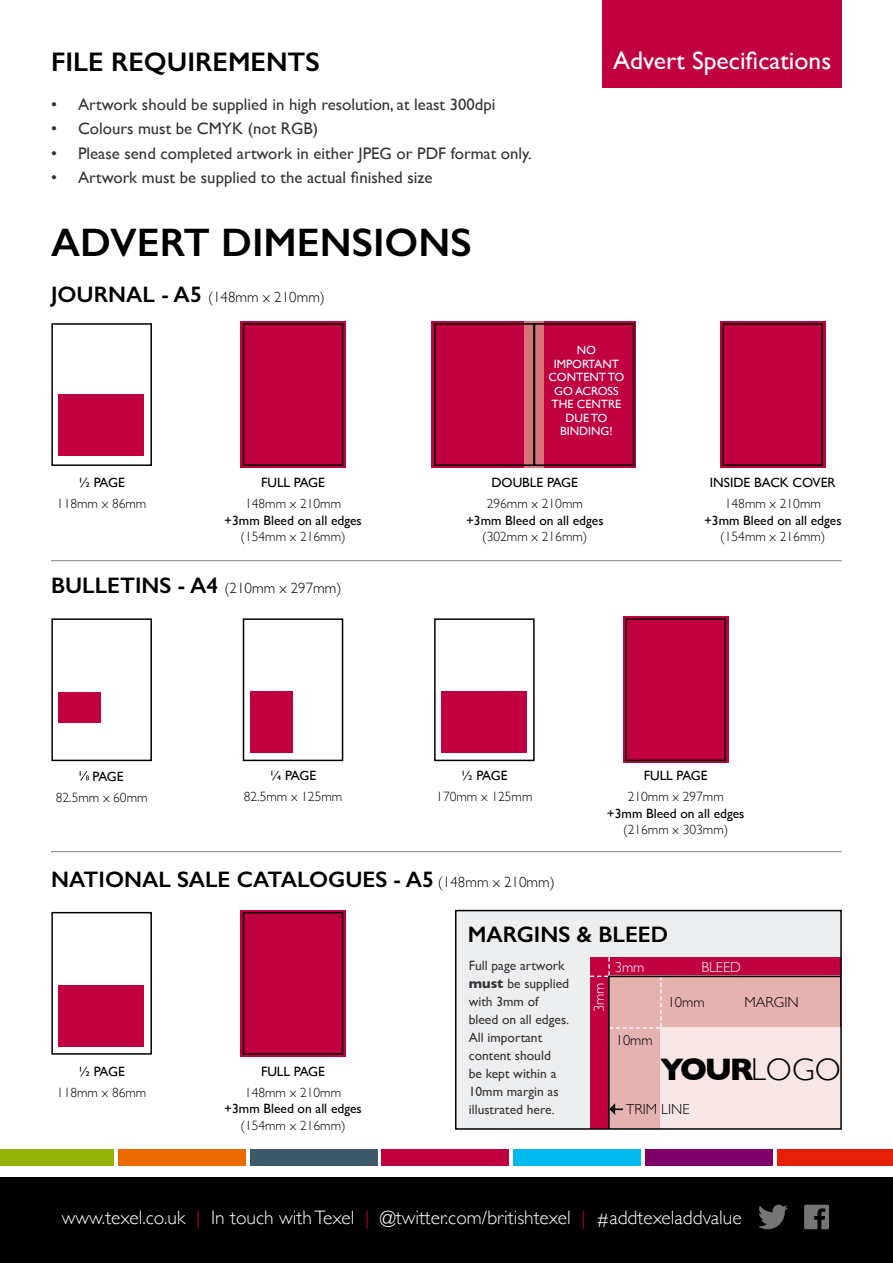
<style>
.page{position:relative;width:893px;height:1263px;background:#fff}
.page>*{position:absolute;margin:0;border:0;box-sizing:border-box;transform-origin:0 0}
.t1{font:600 39.9px "Gill Sans";color:#000}
.t2{font:700 31.65px "Gill Sans";color:#000}
.t3{font:600 27px "Gill Sans";color:#000}
.t4{font:25.5px "Gill Sans";color:#fff}
.t5{font:600 22.5px "Gill Sans";color:#000}
.t6{font:300 19.35px "Gill Sans";color:#fff}
.t7{font:16.8px "Gill Sans";color:#373437}
.t8{font:300 15px "Gill Sans";color:#000}
.t9{font:300 14.55px "Gill Sans";color:#000}
.t10{font:300 14.55px "Gill Sans";color:#fff}
.t11{font:300 13.5px "Gill Sans";color:#000}
.t12{font:13.5px "Gill Sans";color:#000}
.t13{font:13.5px/18px "Gill Sans";color:#373437}
.t14{font:12px/13.5px "Gill Sans";color:#fff;text-align:center}
.s1{font-weight:600;font-size:22.5px}
.s2{font-weight:300;font-size:15px}
.s3{font-weight:700}
.s4{font-weight:300}
.s5{color:#c0003f}
</style>
<div class="page">
<div style="left:0;top:1177px;width:893px;height:86px;background:#000"></div>
<svg style="left:758px;top:1205px;width:30px;height:24px"></svg>
<svg style="left:804px;top:1205px;width:25px;height:24px"></svg>
<div style="left:646px;top:1149px;width:127px;height:16px;background:#7f0069"></div>
<div style="left:514px;top:1149px;width:127px;height:16px;background:#00baef"></div>
<div style="left:382px;top:1149px;width:127px;height:16px;background:#c0003f"></div>
<div style="left:250px;top:1149px;width:127px;height:16px;background:#3c5869"></div>
<div style="left:118px;top:1149px;width:127px;height:16px;background:#ec6900"></div>
<div style="left:0;top:1149px;width:113px;height:16px;background:#94b305"></div>
<div style="left:777px;top:1149px;width:116px;height:16px;background:#e71f08"></div>
<div style="left:623px;top:616px;width:105px;height:147px;background:#c0003f"></div>
<div style="left:720px;top:321px;width:105px;height:147px;background:#c0003f"></div>
<div style="left:240px;top:321px;width:106px;height:147px;background:#c0003f"></div>
<div style="left:432px;top:321px;width:204px;height:147px;background:#c0003f"></div>
<div style="left:240px;top:910px;width:105px;height:146px;background:#c0003f"></div>
<div style="left:59px;top:985px;width:85px;height:62px;background:#c0003f"></div>
<div style="left:58px;top:692px;width:43px;height:30px;background:#c0003f"></div>
<div style="left:442px;top:692px;width:85px;height:61px;background:#c0003f"></div>
<div style="left:58px;top:395px;width:86px;height:61px;background:#c0003f"></div>
<div style="left:251px;top:692px;width:42px;height:61px;background:#c0003f"></div>
<div style="left:602px;top:0;width:240px;height:88px;background:#c0003f"></div>
<div style="left:525px;top:321px;width:19px;height:147px;background:#d5757a"></div>
<div style="left:434px;top:323px;width:101px;height:143px;border:2px solid #000"></div>
<div style="left:534px;top:323px;width:100px;height:143px;border:2px solid #000"></div>
<div style="left:243px;top:912px;width:100px;height:143px;border:2px solid #000"></div>
<div style="left:243px;top:618px;width:100px;height:143px;border:2px solid #000"></div>
<div style="left:625px;top:618px;width:101px;height:143px;border:2px solid #000"></div>
<div style="left:722px;top:323px;width:101px;height:143px;border:2px solid #000"></div>
<div style="left:243px;top:323px;width:100px;height:143px;border:2px solid #000"></div>
<div style="left:51px;top:323px;width:101px;height:143px;border:2px solid #000"></div>
<div style="left:51px;top:912px;width:101px;height:143px;border:2px solid #000"></div>
<div style="left:51px;top:618px;width:101px;height:143px;border:2px solid #000"></div>
<div style="left:434px;top:618px;width:101px;height:143px;border:2px solid #000"></div>
<svg style="left:80px;top:771px;width:9px;height:10px"></svg>
<hr style="left:51px;top:560px;width:791px;height:1px;background:#818084">
<hr style="left:51px;top:851px;width:791px;height:1px;background:#818084">
<div style="left:456px;top:910px;width:385px;height:219px;background:#edeeef"></div>
<div style="left:590px;top:957px;width:250px;height:172px;background:#c0003f"></div>
<div style="left:608px;top:975px;width:232px;height:154px;background:#e6b2b0"></div>
<div style="left:660px;top:1027px;width:180px;height:102px;background:#f7e6e5"></div>
<svg style="left:590px;top:957px;width:71px;height:71px"></svg>
<hr style="left:608px;top:976px;width:2px;height:153px;background:#000">
<hr style="left:608px;top:976px;width:232px;height:1px;background:#000">
<svg style="left:609px;top:1103px;width:14px;height:12px"></svg>
<div style="left:455px;top:910px;width:387px;height:220px;border:2px solid #000"></div>
<h3 class="t3" style="left:51px;top:45px;width:28px">FILE</h3>
<h3 class="t3" style="left:111px;top:45px;width:72px">REQUIRE</h3>
<h3 class="t3" style="left:228px;top:45px;width:41px">MENTS</h3>
<h3 class="t4" style="left:613px;top:45px;width:219px">Advert Specifications</h3>
<p class="t7" style="left:51px;top:94px;width:446px">• Artwork should be supplied in high resolution, at least 300dpi</p>
<p class="t7" style="left:51px;top:119px;width:269px">• Colours must be CMYK (not RGB)</p>
<p class="t7" style="left:51px;top:143px;width:482px">• Please send completed artwork in either JPEG or PDF format only.</p>
<p class="t7" style="left:51px;top:168px;width:383px">• Artwork must be supplied to the actual finished size</p>
<h1 class="t1" style="left:51px;top:218px;width:272px">ADVERT DI MENSIONS</h1>
<p class="t8" style="left:51px;top:285px;width:275px"><span class="s1">JOURNAL - A5</span> (148mm x 210mm)</p>
<p class="t12" style="left:79px;top:474px;width:31px">½ Page</p>
<p class="t11" style="left:57px;top:493px;width:91px">118mm x 86mm</p>
<p class="t12" style="left:261px;top:474px;width:65px">FULL PAGE</p>
<p class="t11" style="left:245px;top:493px;width:98px">148mm x 210mm</p>
<p class="t12" style="left:224px;top:512px;width:139px">+3mm Bleed on all edges</p>
<p class="t11" style="left:241px;top:526px;width:107px">(154mm x 216mm)</p>
<p class="t8" style="left:51px;top:576px;width:292px"><span class="s1">BULLETINS - A4</span> (210mm x 297mm)</p>
<p class="t12" style="left:93px;top:768px;width:16px">Page</p>
<p class="t11" style="left:56px;top:786px;width:93px">82.5mm x 60mm</p>
<p class="t12" style="left:270px;top:768px;width:31px">¼ Page</p>
<p class="t11" style="left:244px;top:786px;width:100px">82.5mm x 125mm</p>
<p class="t14" style="left:577px;top:343px;width:17px">No</p>
<p class="t14" style="left:548px;top:357px;width:14px">important content</p>
<p class="t14" style="left:608px;top:370px;width:9px">to</p>
<p class="t14" style="left:554px;top:384px;width:30px">go across</p>
<p class="t14" style="left:551px;top:397px;width:34px">the centre</p>
<p class="t14" style="left:565px;top:411px;width:35px">DUe to</p>
<p class="t14" style="left:560px;top:424px;width:8px">binding</p>
<p class="t14" style="left:609px;top:424px;width:5px">!</p>
<p class="t12" style="left:491px;top:474px;width:20px">Double</p>
<p class="t12" style="left:547px;top:474px;width:9px">page</p>
<p class="t11" style="left:487px;top:493px;width:98px">296mm x 210mm</p>
<p class="t12" style="left:466px;top:512px;width:139px">+3mm Bleed on all edges</p>
<p class="t11" style="left:482px;top:526px;width:107px">(302mm x 216mm)</p>
<p class="t12" style="left:710px;top:474px;width:12px">Inside</p>
<p class="t12" style="left:754px;top:474px;width:10px">back</p>
<p class="t12" style="left:792px;top:474px;width:10px">cover</p>
<p class="t11" style="left:725px;top:493px;width:98px">148mm x 210mm</p>
<p class="t12" style="left:704px;top:512px;width:139px">+3mm Bleed on all edges</p>
<p class="t11" style="left:720px;top:526px;width:107px">(154mm x 216mm)</p>
<p class="t12" style="left:461px;top:768px;width:31px">½ Page</p>
<p class="t11" style="left:436px;top:786px;width:98px">170mm x 125mm</p>
<p class="t12" style="left:644px;top:768px;width:42px">FULL page</p>
<p class="t11" style="left:628px;top:786px;width:98px">210mm x 297mm</p>
<p class="t12" style="left:607px;top:805px;width:139px">+3mm Bleed on all edges</p>
<p class="t11" style="left:623px;top:819px;width:107px">(216mm x 303mm)</p>
<h3 class="t5" style="left:51px;top:866px;width:505px">NATIONAL SALE CATALOGUES - A5 <span class="s2">(148mm x 210mm)</span></h3>
<p class="t12" style="left:79px;top:1063px;width:31px">½ Page</p>
<p class="t11" style="left:57px;top:1082px;width:91px">118mm x 86mm</p>
<p class="t12" style="left:261px;top:1063px;width:42px">FULL page</p>
<p class="t11" style="left:245px;top:1082px;width:98px">148mm x 210mm</p>
<p class="t12" style="left:224px;top:1101px;width:139px">+3mm Bleed on all edges</p>
<p class="t11" style="left:240px;top:1115px;width:107px">(154mm x 216mm)</p>
<h3 class="t5" style="left:468px;top:920px;width:202px">MARGINS &amp; BLEED</h3>
<p class="t13" style="left:469px;top:956px;width:97px">Full page artwork</p>
<p class="t10" style="left:701px;top:955px;width:41px">BLEED</p>
<p class="t13" style="left:469px;top:974px;width:102px"><span class="s3">must</span> be supplied with 3mm of bleed on all edges.<br>All important content should<br>be kept within a<br>10mm margin as illustrated here.</p>
<p class="t10" style="left:615px;top:955px;width:31px">3mm</p>
<p class="t10" style="left:588px;top:1012px;width:31px;rotate:-90deg">3mm</p>
<p class="t9" style="left:668px;top:991px;width:39px">10mm</p>
<p class="t9" style="left:744px;top:991px;width:56px">MARGIN</p>
<p class="t9" style="left:616px;top:1028px;width:39px">10mm</p>
<h2 class="t2" style="left:660px;top:1044px;width:182px">your<span class="s4">logo</span></h2>
<p class="t9" style="left:626px;top:1098px;width:65px">TRIM LINE</p>
<p class="t6" style="left:62px;top:1202px;width:681px">www.texel.co.uk <span class="s5">|</span> In touch with Texel <span class="s5">|</span> @twitter.com/britishtexel <span class="s5">|</span> #addtexeladdvalue</p>
</div>
